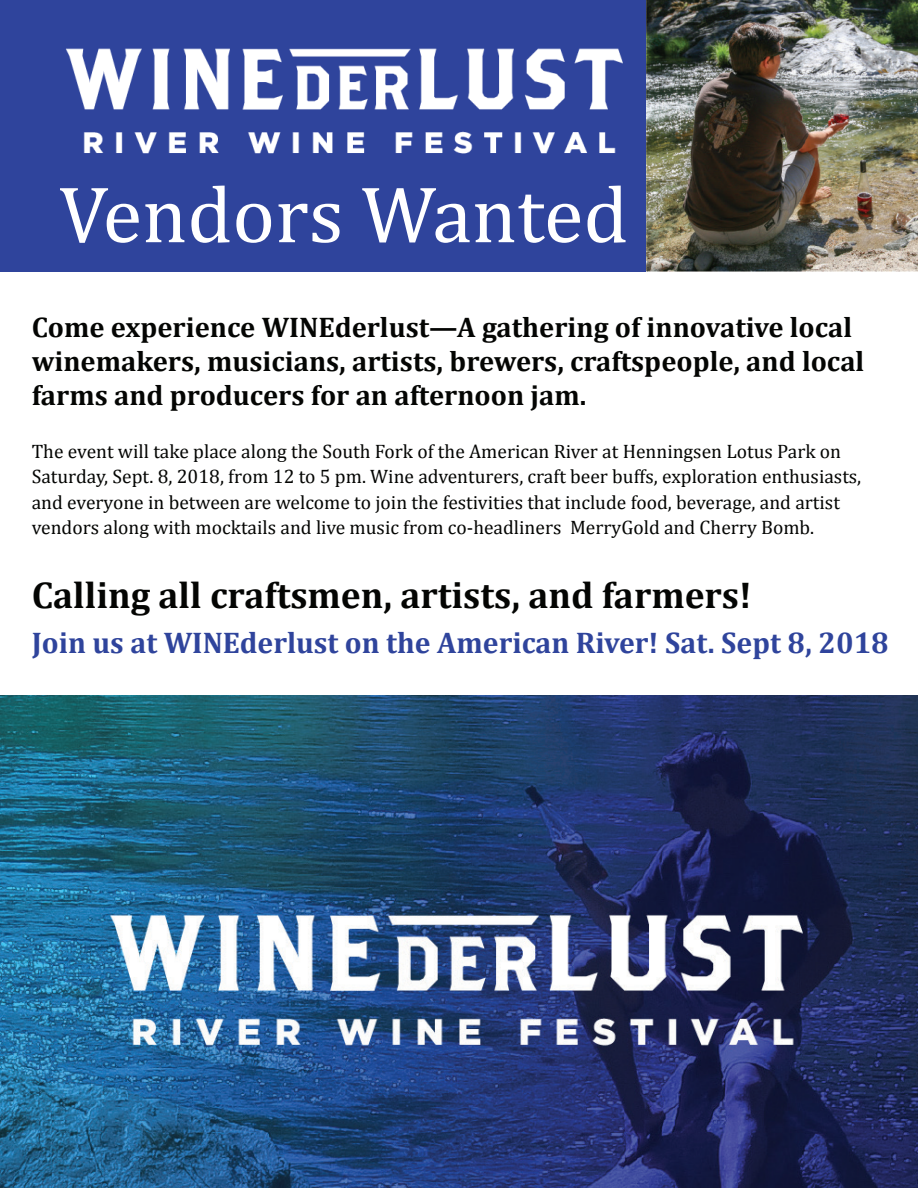
<style>
.page{position:relative;width:918px;height:1188px;background:#fff}
.page>*{position:absolute;margin:0;border:0;box-sizing:border-box;transform-origin:0 0}
.t1{font:81px "Cambria";color:#fff}
.t2{font:700 37.5px "Cambria";color:#040503}
.t3{font:700 30px "Cambria";color:#2f449c}
.t4{font:700 28.5px/34.2px "Cambria";color:#040503}
.t5{font:19.5px/25.5px "Cambria";color:#040503}
</style>
<div class="page">
<div style="left:0;top:0;width:692px;height:271px;background:#2f449c"></div>
<img style="left:0;top:695px;width:918px;height:493px">
<img style="left:647px;top:0;width:271px;height:271px">
<img style="left:66px;top:48px;width:557px;height:106px">
<h1 class="t1" style="left:59px;top:167px;width:571px">Vendors Wanted</h1>
<h3 class="t4" style="left:32px;top:309px;width:834px">Come experience WINEderlust—A gathering of innovative local winemakers, musicians, artists, brewers, craftspeople, and local farms and producers for an afternoon jam.</h3>
<p class="t5" style="left:32px;top:438px;width:831px">The event will take place along the South Fork of the American River at Henningsen Lotus Park on Saturday, Sept. 8, 2018, from 12 to 5 pm. Wine adventurers, craft beer buffs, exploration enthusiasts, and everyone in between are welcome to join the festivities that include food, beverage, and artist vendors along with mocktails and live music from co-headliners MerryGold and Cherry Bomb.</p>
<h2 class="t2" style="left:32px;top:568px;width:721px">Calling all craftsmen, artists, and farmers!</h2>
<h3 class="t3" style="left:32px;top:621px;width:859px">Join us at WINEderlust on the American River! Sat. Sept 8, 2018</h3>
</div>
